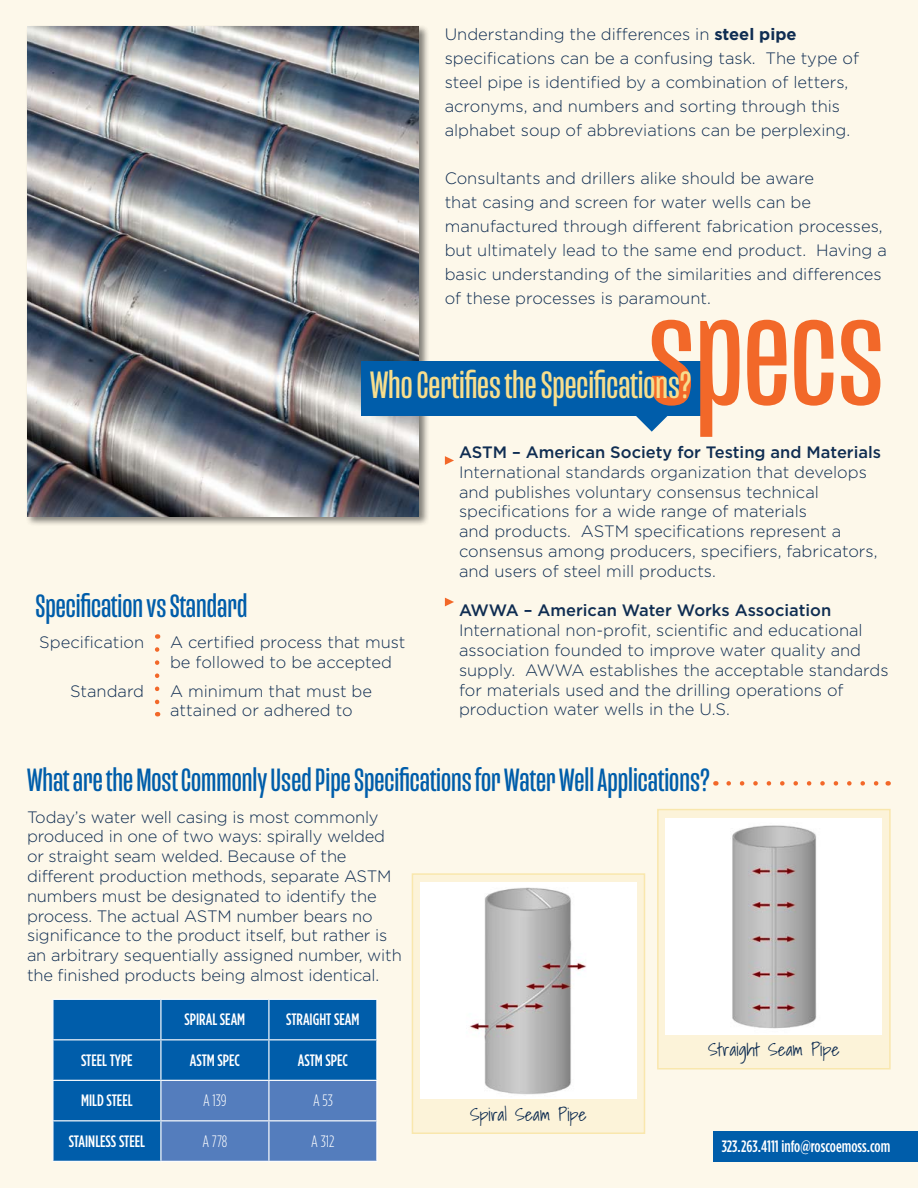
<style>
.page{position:relative;width:918px;height:1188px;background:#fdf8ea}
.page>*{position:absolute;margin:0;border:0;box-sizing:border-box;transform-origin:0 0}
.t1{font:154.5px "Mongoose";color:#f26829}
.t2{font:39px "Mongoose";color:#f7de8d}
.t3{font:33px "Mongoose";color:#005daa}
.t4{font:300 18px "Shadows Into";color:#0f2d52}
.t5{font:300 16.5px/19.8px "Gotham";color:#0f2d52}
.t6{font:500 16.5px "Gotham Condensed";color:#fff}
.t7{font:500 16.5px "Gotham";color:#0f2d52}
.t8{font:300 16.5px "Gotham Condensed";color:#fff}
.s1{font-weight:700}
</style>
<div class="page">
<div style="left:713px;top:1131px;width:205px;height:31px;background:#005daa"></div>
<svg style="left:155px;top:649px;width:4px;height:67px"></svg>
<div style="left:25px;top:25px;width:404px;height:501px;background:#000;opacity:.5"></div>
<img style="left:27px;top:27px;width:392px;height:489px">
<div style="left:412px;top:873px;width:233px;height:261px;background:#fcf3d9;border:2px solid #f9e7ad"></div>
<img style="left:420px;top:883px;width:216px;height:216px">
<div style="left:657px;top:809px;width:234px;height:261px;background:#fcf3d9;border:2px solid #f9e7ad"></div>
<img style="left:666px;top:818px;width:216px;height:216px">
<svg style="left:445px;top:456px;width:9px;height:9px"></svg>
<svg style="left:445px;top:598px;width:9px;height:8px"></svg>
<svg style="left:633px;top:415px;width:38px;height:17px"></svg>
<div style="left:361px;top:361px;width:340px;height:54px;background:#005daa"></div>
<svg style="left:729px;top:781px;width:150px;height:5px"></svg>
<div style="left:54px;top:1000px;width:322px;height:161px;background:#005daa"></div>
<div style="left:162px;top:1081px;width:214px;height:80px;background:#547dbd"></div>
<hr style="left:52px;top:999px;width:109px;height:1px;background:#fff">
<hr style="left:52px;top:1000px;width:2px;height:39px;background:#fff">
<hr style="left:52px;top:1039px;width:109px;height:1px;background:#fff">
<hr style="left:52px;top:1040px;width:2px;height:40px;background:#fff">
<hr style="left:52px;top:1080px;width:109px;height:1px;background:#fff">
<hr style="left:52px;top:1081px;width:2px;height:39px;background:#fff">
<hr style="left:52px;top:1120px;width:109px;height:1px;background:#fff">
<hr style="left:52px;top:1121px;width:2px;height:40px;background:#fff">
<hr style="left:52px;top:1161px;width:109px;height:1px;background:#fff">
<hr style="left:161px;top:999px;width:108px;height:1px;background:#fff">
<hr style="left:160px;top:1000px;width:2px;height:39px;background:#fff">
<hr style="left:161px;top:1039px;width:108px;height:1px;background:#fff">
<hr style="left:160px;top:1040px;width:2px;height:40px;background:#fff">
<hr style="left:161px;top:1080px;width:108px;height:1px;background:#fff">
<hr style="left:160px;top:1081px;width:2px;height:39px;background:#fff">
<hr style="left:161px;top:1120px;width:108px;height:1px;background:#fff">
<hr style="left:160px;top:1121px;width:2px;height:40px;background:#fff">
<hr style="left:161px;top:1161px;width:108px;height:1px;background:#fff">
<hr style="left:269px;top:999px;width:109px;height:1px;background:#fff">
<hr style="left:268px;top:1000px;width:2px;height:39px;background:#fff">
<hr style="left:269px;top:1039px;width:109px;height:1px;background:#fff">
<hr style="left:268px;top:1040px;width:2px;height:40px;background:#fff">
<hr style="left:269px;top:1080px;width:109px;height:1px;background:#fff">
<hr style="left:268px;top:1081px;width:2px;height:39px;background:#fff">
<hr style="left:269px;top:1120px;width:109px;height:1px;background:#fff">
<hr style="left:268px;top:1121px;width:2px;height:40px;background:#fff">
<hr style="left:269px;top:1161px;width:109px;height:1px;background:#fff">
<hr style="left:376px;top:1000px;width:2px;height:39px;background:#fff">
<hr style="left:376px;top:1040px;width:2px;height:40px;background:#fff">
<hr style="left:376px;top:1081px;width:2px;height:39px;background:#fff">
<hr style="left:376px;top:1121px;width:2px;height:40px;background:#fff">
<p class="t5" style="left:445px;top:22px;width:416px;line-height:24px">Understanding the differences in <span class="s1">steel pipe </span>specifications can be a confusing task. The type of steel pipe is identified by a combination of letters, acronyms, and numbers and sorting through this alphabet soup of abbreviations can be perplexing.</p>
<p class="t5" style="left:445px;top:166px;width:444px;line-height:24px">Consultants and drillers alike should be aware<br>that casing and screen for water wells can be manufactured through different fabrication processes, but ultimately lead to the same end product. Having a basic understanding of the similarities and differences of these processes is paramount.</p>
<h1 class="t1" style="left:648px;top:265px;width:238px">specs</h1>
<h2 class="t2" style="left:370px;top:363px;width:323px">Who Certifies the Specifications?</h2>
<h3 class="t3" style="left:35px;top:587px;width:214px">Specification vs Standard</h3>
<p class="t5" style="left:39px;top:632px;width:106px">Specification</p>
<p class="t5" style="left:70px;top:681px;width:76px">Standard</p>
<p class="t5" style="left:170px;top:632px;width:237px">A certified process that must be followed to be accepted</p>
<p class="t5" style="left:170px;top:681px;width:204px">A minimum that must be attained or adhered to</p>
<p class="t7" style="left:459px;top:441px;width:424px">ASTM – American Society for Testing and Materials</p>
<p class="t5" style="left:459px;top:462px;width:420px">International standards organization that develops and publishes voluntary consensus technical specifications for a wide range of materials<br>and products. ASTM specifications represent a consensus among producers, specifiers, fabricators, and users of steel mill products.</p>
<p class="t7" style="left:459px;top:600px;width:374px">AWWA – American Water Works Association</p>
<p class="t5" style="left:459px;top:620px;width:431px">International non-profit, scientific and educational association founded to improve water quality and supply. AWWA establishes the acceptable standards for materials used and the drilling operations of production water wells in the U.S.</p>
<h3 class="t3" style="left:27px;top:761px;width:684px">What are the Most Commonly Used Pipe Specifications for Water Well Applications?</h3>
<p class="t5" style="left:27px;top:807px;width:376px">Today’s water well casing is most commonly produced in one of two ways: spirally welded or straight seam welded. Because of the different production methods, separate ASTM numbers must be designated to identify the process. The actual ASTM number bears no significance to the product itself, but rather is an arbitrary sequentially assigned number, with the finished products being almost identical.</p>
<p class="t6" style="left:185px;top:1011px;width:62px">SPIRAL SEAM</p>
<p class="t6" style="left:286px;top:1011px;width:75px">STRAIGHT SEAM</p>
<p class="t6" style="left:81px;top:1051px;width:53px">STEEL TYPE</p>
<p class="t6" style="left:190px;top:1051px;width:52px">ASTM SPEC</p>
<p class="t6" style="left:298px;top:1051px;width:52px">ASTM SPEC</p>
<p class="t6" style="left:81px;top:1092px;width:53px">MILD STEEL</p>
<p class="t8" style="left:203px;top:1092px;width:25px">A 139</p>
<p class="t8" style="left:313px;top:1092px;width:21px">A 53</p>
<p class="t6" style="left:69px;top:1132px;width:78px">STAINLESS STEEL</p>
<p class="t8" style="left:202px;top:1132px;width:26px">A 778</p>
<p class="t8" style="left:311px;top:1132px;width:25px">A 312</p>
<p class="t4" style="left:470px;top:1100px;width:118px">Spiral Seam Pipe</p>
<p class="t4" style="left:708px;top:1035px;width:133px">Straight Seam Pipe</p>
<p class="t6" style="left:722px;top:1137px;width:170px">323.263.4111 info@roscoemoss.com</p>
</div>
